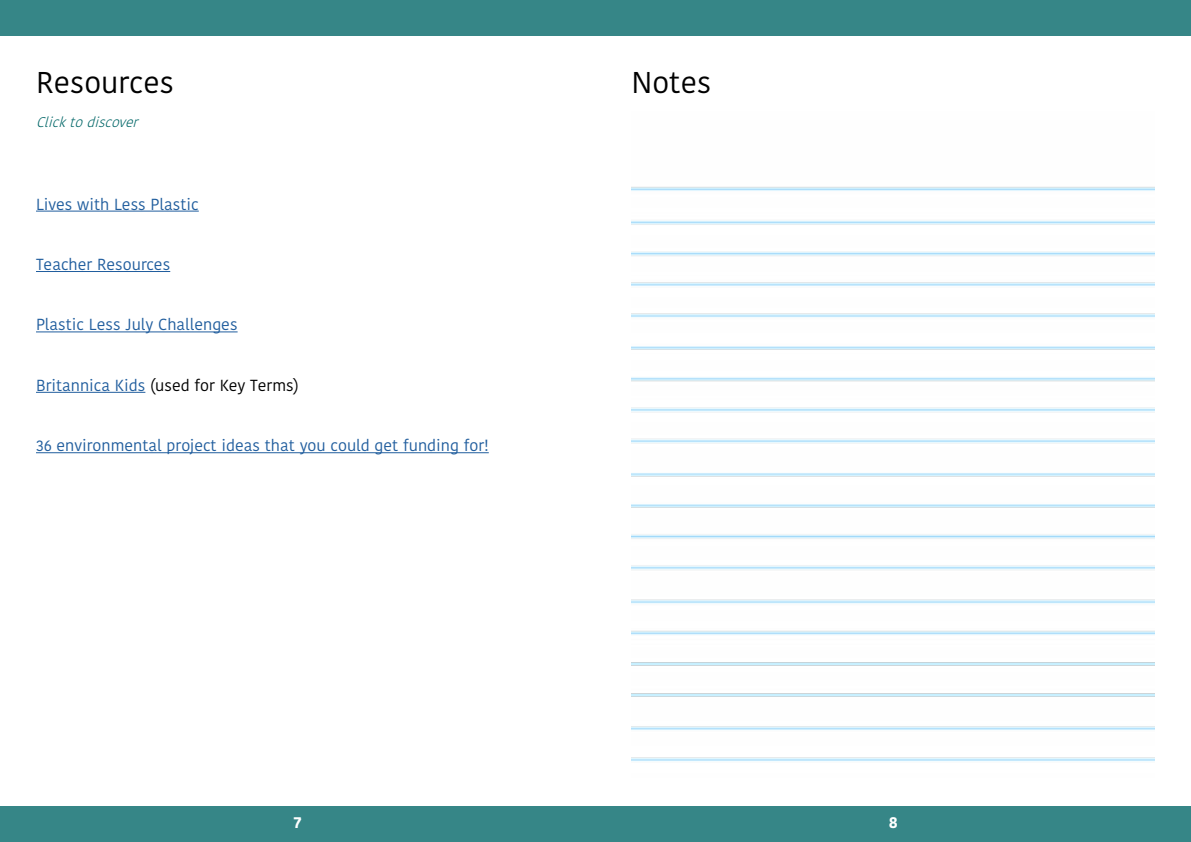
<style>
.page{position:relative;width:1191px;height:842px;background:#fff}
.page>*{position:absolute;margin:0;border:0;box-sizing:border-box;transform-origin:0 0}
.t1{font:30px "Kohinoor Telugu";color:#000}
.t2{font:16px "Kohinoor Telugu";color:#215e9e}
.t3{font:16px "Kohinoor Telugu";color:#000}
.t4{font:700 16px "Kohinoor Telugu";color:#fff}
.t5{font:italic 300 14px "Kohinoor Telugu";color:#006667}
.s1{color:#215e9e}
</style>
<div class="page">
<hr style="left:36px;top:211px;width:163px;height:1px;background:#215e9e">
<hr style="left:36px;top:271px;width:134px;height:1px;background:#215e9e">
<hr style="left:36px;top:331px;width:202px;height:1px;background:#215e9e">
<hr style="left:36px;top:392px;width:109px;height:1px;background:#215e9e">
<hr style="left:36px;top:452px;width:453px;height:1px;background:#215e9e">
<div style="left:0;top:0;width:1190px;height:36px;background:#368687"></div>
<div style="left:0;top:806px;width:1190px;height:35px;background:#368687"></div>
<h1 class="t1" style="left:36px;top:65px;width:139px">Resources</h1>
<h1 class="t1" style="left:631px;top:65px;width:81px">Notes</h1>
<p class="t5" style="left:36px;top:114px;width:109px">Clicktodiscover</p>
<p class="t2" style="left:36px;top:195px;width:164px">Lives with Less Plastic</p>
<p class="t2" style="left:36px;top:255px;width:136px">Teacher Resources</p>
<p class="t2" style="left:36px;top:315px;width:203px">Plastic Less July Challenges</p>
<p class="t3" style="left:36px;top:376px;width:264px"><span class="s1">Britannica Kids</span> (used for Key Terms)</p>
<p class="t2" style="left:36px;top:436px;width:454px">36 environmental project ideas that you could get funding for!</p>
<p class="t4" style="left:294px;top:813px;width:9px">7</p>
<p class="t4" style="left:888px;top:813px;width:10px">8</p>
</div>
